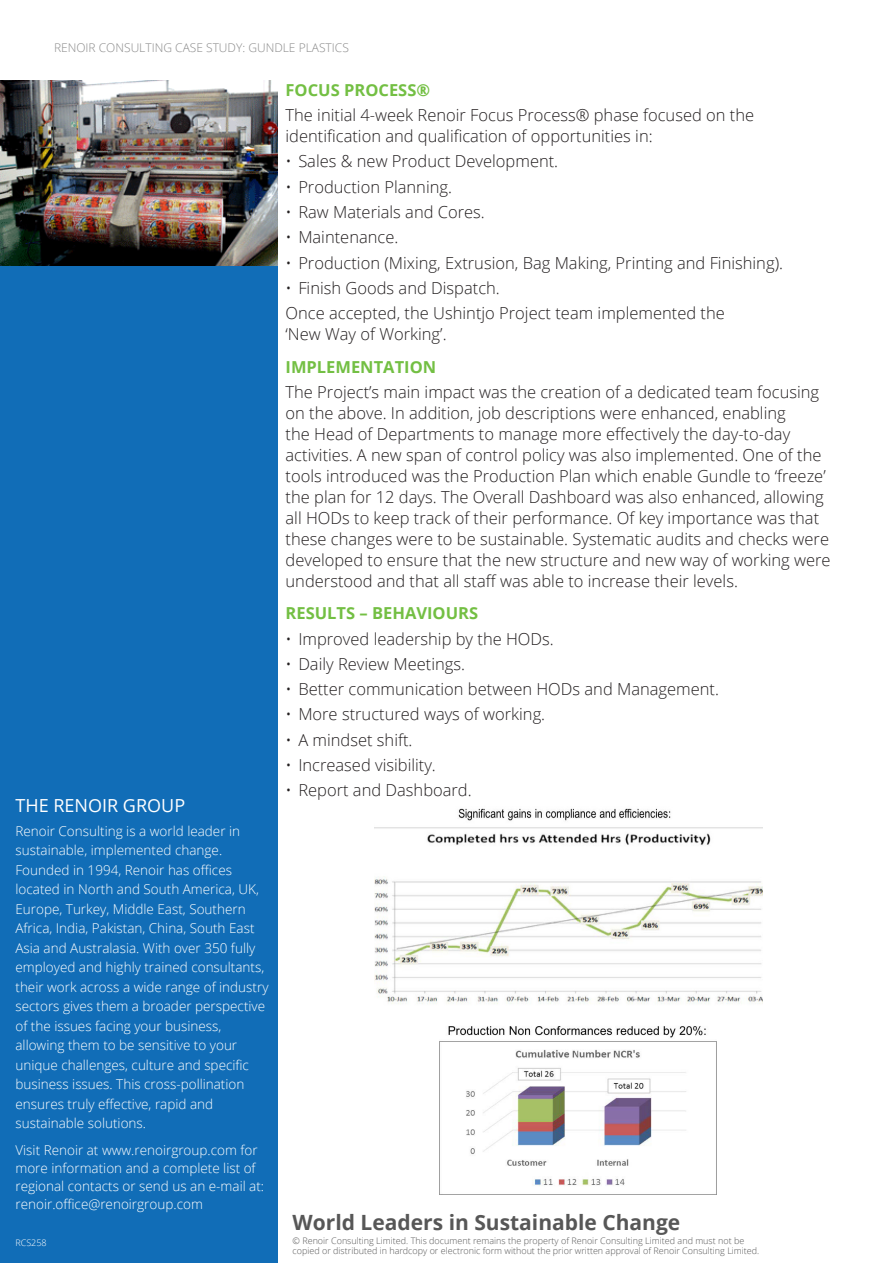
<style>
.page{position:relative;width:893px;height:1263px;background:#fff}
.page>*{position:absolute;margin:0;border:0;box-sizing:border-box;transform-origin:0 0}
.t1{font:700 21px "Open Sans";color:#575757}
.t2{font:18px "Open Sans";color:#fff}
.General_Para{font:300 16.5px/21px "Open Sans";color:#231f20}
.Section_Titles{font:700 16.5px "Open Sans";color:#73bf43}
.Renoir_Blub{font:300 13.5px/19.5px "Open Sans";color:#fff}
.t3{font:300 12px "Open Sans";color:#8a8a8a}
.t4{font:300 9px/10.5px "Open Sans";color:#575757}
.t5{font:300 9px "Open Sans";color:#fff}
</style>
<div class="page">
<div style="left:0;top:81px;width:277px;height:1182px;background:#116db7"></div>
<img style="left:0;top:81px;width:277px;height:184px">
<img style="left:374px;top:808px;width:389px;height:196px">
<img style="left:439px;top:1026px;width:277px;height:168px">
<p class="t3" style="left:54px;top:39px;width:296px">RENOIR CONSULTING CASE STUDY: GUNDLE PLASTICS</p>
<p class="Section_Titles" style="left:286px;top:78px;width:146px">FOCUS PROCESS®</p>
<p class="General_Para" style="left:286px;top:104px;width:470px">The initial 4-week Renoir Focus Process® phase focused on the identification and qualification of opportunities in:</p>
<p class="General_Para" style="left:286px;top:151px;width:274px">• Sales &amp; new Product Development.</p>
<p class="General_Para" style="left:286px;top:176px;width:168px">• Production Planning.</p>
<p class="General_Para" style="left:286px;top:201px;width:201px">• Raw Materials and Cores.</p>
<p class="General_Para" style="left:286px;top:226px;width:114px">• Maintenance.</p>
<p class="General_Para" style="left:286px;top:252px;width:499px">• Production (Mixing, Extrusion, Bag Making, Printing and Finishing).</p>
<p class="General_Para" style="left:286px;top:277px;width:216px">• Finish Goods and Dispatch.</p>
<p class="General_Para" style="left:286px;top:302px;width:441px">Once accepted, the Ushintjo Project team implemented the ‘New Way of Working’.</p>
<p class="Section_Titles" style="left:286px;top:355px;width:152px">IMPLEMENTATION</p>
<p class="General_Para" style="left:286px;top:381px;width:546px">The Project’s main impact was the creation of a dedicated team focusing on the above. In addition, job descriptions were enhanced, enabling<br>the Head of Departments to manage more effectively the day-to-day activities. A new span of control policy was also implemented. One of the tools introduced was the Production Plan which enable Gundle to ‘freeze’ the plan for 12 days. The Overall Dashboard was also enhanced, allowing all HODs to keep track of their performance. Of key importance was that these changes were to be sustainable. Systematic audits and checks were developed to ensure that the new structure and new way of working were understood and that all staff was able to increase their levels.</p>
<p class="Section_Titles" style="left:286px;top:602px;width:194px">RESULTS – BEHAVIOURS</p>
<p class="General_Para" style="left:286px;top:628px;width:270px">• Improved leadership by the HODs.</p>
<p class="General_Para" style="left:286px;top:653px;width:181px">• Daily Review Meetings.</p>
<p class="General_Para" style="left:286px;top:678px;width:435px">• Better communication between HODs and Management.</p>
<p class="General_Para" style="left:286px;top:703px;width:261px">• More structured ways of working.</p>
<p class="General_Para" style="left:286px;top:729px;width:128px">• A mindset shift.</p>
<p class="General_Para" style="left:286px;top:754px;width:152px">• Increased visibility.</p>
<p class="General_Para" style="left:286px;top:779px;width:188px">• Report and Dashboard.</p>
<p class="t2" style="left:15px;top:793px;width:171px">THE RENOIR GROUP</p>
<p class="Renoir_Blub" style="left:15px;top:820px;width:255px">Renoir Consulting is a world leader in sustainable, implemented change.<br>Founded in 1994, Renoir has offices located in North and South America, UK, Europe, Turkey, Middle East, Southern Africa, India, Pakistan, China, South East Asia and Australasia. With over 350 fully employed and highly trained consultants, their work across a wide range of industry sectors gives them a broader perspective of the issues facing your business, allowing them to be sensitive to your unique challenges, culture and specific business issues. This cross-pollination ensures truly effective, rapid and sustainable solutions.</p>
<p class="Renoir_Blub" style="left:15px;top:1140px;width:250px;line-height:18px">Visit Renoir at www.renoirgroup.com for more information and a complete list of regional contacts or send us an e-mail at: renoir.office@renoirgroup.com</p>
<p class="t5" style="left:15px;top:1237px;width:33px">RCS258</p>
<p class="t1" style="left:293px;top:1208px;width:389px">World Leaders in Sustainable Change</p>
<p class="t4" style="left:293px;top:1235px;width:468px">© Renoir Consulting Limited. This document remains the property of Renoir Consulting Limited and must not be copied or distributed in hardcopy or electronic form without the prior written approval of Renoir Consulting Limited.</p>
</div>
